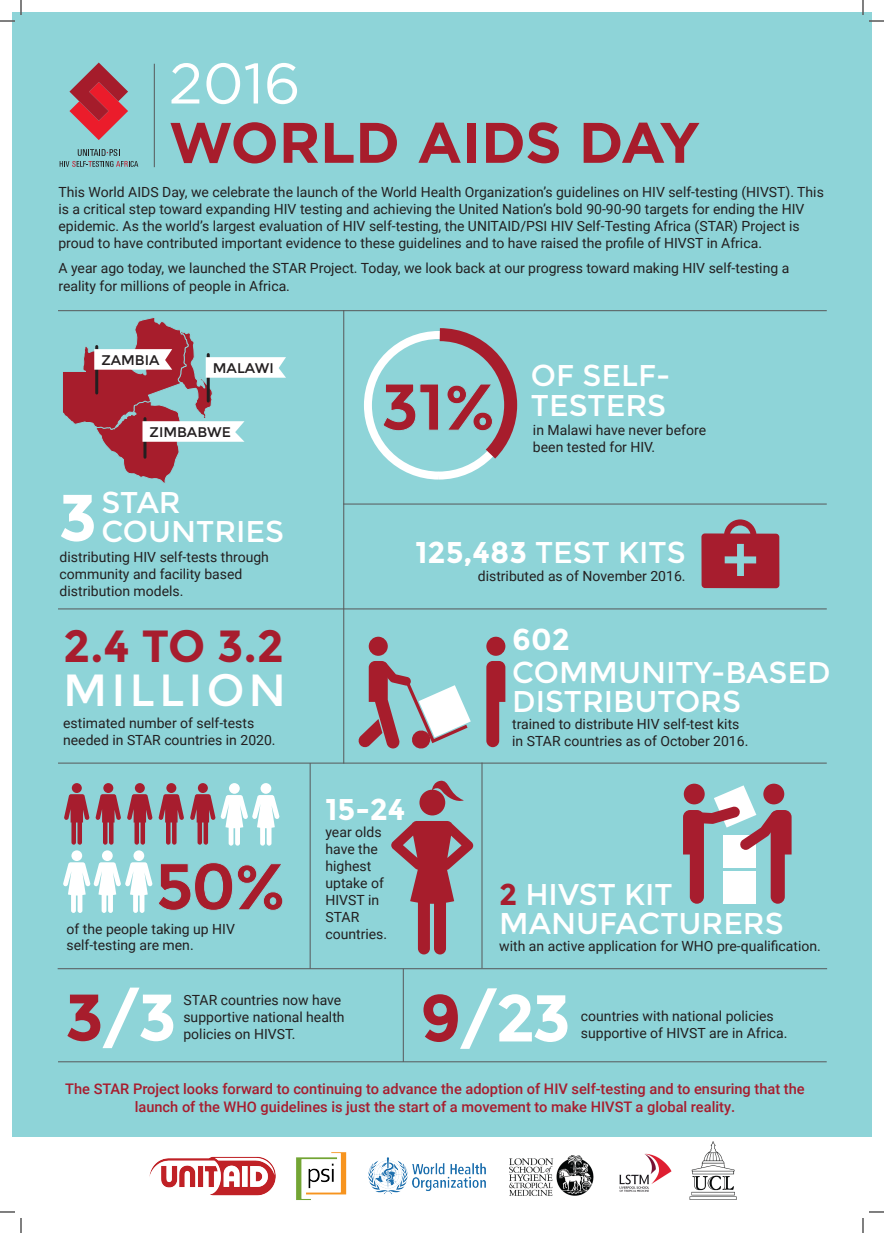
<style>
.page{position:relative;width:884px;height:1233px;background:#fff}
.page>*{position:absolute;margin:0;border:0;box-sizing:border-box;transform-origin:0 0}
.t1{font:700 66px "Montserrat";color:#fff}
.t2{font:700 66px "Montserrat";color:#a71d2c}
.t3{font:700 57px "Gotham";color:#a71d2c}
.t4{font:57px "Gotham";color:#fff}
.t5{font:700 45px/43px "Montserrat";color:#a71d2e}
.t6{font:30px/29.2px "Montserrat";color:#fff}
.t7{font:700 30px "Montserrat";color:#fff}
.t8{font:500 14.6px/18px "Roboto";color:#a71d2e;text-align:center}
.t9{font:14px/17px "Roboto";color:#231f20}
.t10{font:14px "Montserrat";color:#231f20}
.s1{font-weight:400;color:#fff}
.s2{font-weight:700}
.s3{font-weight:700;color:#a71d2e}
.s4{color:#a71d2c}
.s5{font-size:15px}
</style>
<div class="page">
<div style="left:12px;top:12px;width:860px;height:1124px;background:#8ed4d8"></div>
<hr style="left:58px;top:310px;width:769px;height:1px;background:#57585a">
<hr style="left:343px;top:310px;width:1px;height:453px;background:#57585a">
<hr style="left:154px;top:64px;width:1px;height:103px;background:#57585a">
<svg style="left:69px;top:63px;width:59px;height:77px"></svg>
<svg style="left:60px;top:149px;width:78px;height:18px"></svg>
<hr style="left:343px;top:503px;width:484px;height:1px;background:#57585a">
<hr style="left:58px;top:608px;width:769px;height:1px;background:#57585a">
<hr style="left:58px;top:762px;width:769px;height:1px;background:#57585a">
<hr style="left:310px;top:763px;width:1px;height:205px;background:#57585a">
<hr style="left:481px;top:762px;width:1px;height:206px;background:#57585a">
<hr style="left:58px;top:968px;width:769px;height:1px;background:#57585a">
<hr style="left:58px;top:1061px;width:769px;height:1px;background:#57585a">
<hr style="left:403px;top:968px;width:1px;height:93px;background:#57585a">
<svg style="left:364px;top:328px;width:154px;height:152px"></svg>
<div style="left:72px;top:783px;width:10px;height:10px;background:#a71d2e;border-radius:50%"></div>
<div style="left:103px;top:783px;width:10px;height:10px;background:#a71d2e;border-radius:50%"></div>
<svg style="left:64px;top:794px;width:57px;height:50px"></svg>
<div style="left:135px;top:783px;width:10px;height:10px;background:#a71d2e;border-radius:50%"></div>
<div style="left:166px;top:783px;width:10px;height:10px;background:#a71d2e;border-radius:50%"></div>
<svg style="left:127px;top:794px;width:57px;height:50px"></svg>
<div style="left:198px;top:783px;width:10px;height:10px;background:#a71d2e;border-radius:50%"></div>
<div style="left:71px;top:850px;width:11px;height:11px;background:#fff;border-radius:50%"></div>
<div style="left:102px;top:850px;width:11px;height:11px;background:#fff;border-radius:50%"></div>
<div style="left:133px;top:850px;width:11px;height:11px;background:#fff;border-radius:50%"></div>
<div style="left:229px;top:783px;width:11px;height:10px;background:#fff;border-radius:50%"></div>
<div style="left:260px;top:783px;width:11px;height:10px;background:#fff;border-radius:50%"></div>
<svg style="left:190px;top:794px;width:90px;height:51px"></svg>
<svg style="left:701px;top:519px;width:78px;height:69px"></svg>
<img style="left:138px;top:1136px;width:607px;height:64px">
<svg style="left:63px;top:862px;width:90px;height:51px"></svg>
<div style="left:486px;top:636px;width:19px;height:20px;background:#a71d2c;border-radius:50%"></div>
<div style="left:369px;top:636px;width:19px;height:20px;background:#a71d2c;border-radius:50%"></div>
<svg style="left:486px;top:661px;width:19px;height:86px"></svg>
<svg style="left:358px;top:661px;width:113px;height:88px"></svg>
<svg style="left:763px;top:783px;width:21px;height:21px"></svg>
<svg style="left:684px;top:783px;width:21px;height:21px"></svg>
<svg style="left:683px;top:785px;width:109px;height:118px"></svg>
<svg style="left:391px;top:821px;width:82px;height:133px"></svg>
<svg style="left:419px;top:780px;width:45px;height:35px"></svg>
<svg style="left:63px;top:317px;width:223px;height:166px"></svg>
<svg style="left:0;top:1211px;width:15px;height:1px"></svg>
<svg style="left:869px;top:1211px;width:15px;height:1px"></svg>
<svg style="left:0;top:0;width:22px;height:22px"></svg>
<svg style="left:20px;top:1218px;width:2px;height:15px"></svg>
<svg style="left:862px;top:0;width:22px;height:22px"></svg>
<svg style="left:862px;top:1218px;width:2px;height:15px"></svg>
<p class="t4" style="left:169px;top:52px;width:133px">2016</p>
<p class="t3" style="left:169px;top:110px;width:533px">WORLD AIDS DAY</p>
<p class="t9" style="left:58px;top:183px;width:767px">This World AIDS Day, we celebrate the launch of the World Health Organization’s guidelines on HIV self-testing (HIVST). This is a critical step toward expanding HIV testing and achieving the United Nation’s bold 90-90-90 targets for ending the HIV epidemic. As the world’s largest evaluation of HIV self-testing, the UNITAID/PSI HIV Self-Testing Africa (STAR) Project is proud to have contributed important evidence to these guidelines and to have raised the profile of HIVST in Africa.</p>
<p class="t9" style="left:58px;top:259px;width:732px;line-height:18px">A year ago today, we launched the STAR Project. Today, we look back at our progress toward making HIV self-testing a reality for millions of people in Africa.</p>
<p class="t10" style="left:101px;top:351px;width:60px">ZAMBIA</p>
<p class="t10" style="left:213px;top:359px;width:63px">MALAWI</p>
<p class="t10" style="left:150px;top:423px;width:83px">ZIMBABWE</p>
<p class="t1" style="left:58px;top:478px;width:41px">3</p>
<p class="t6" style="left:101px;top:488px;width:184px">STAR<br>COUNTRIES</p>
<p class="t9" style="left:60px;top:548px;width:211px">distributing HIV self-tests through community and facility based distribution models.</p>
<p class="t5" style="left:63px;top:625px;width:224px">2.4 TO 3.2<br><span class="s1">MILLION</span></p>
<p class="t9" style="left:63px;top:714px;width:214px">estimated number of self-tests needed in STAR countries in 2020.</p>
<p class="t2" style="left:155px;top:847px;width:134px">50%</p>
<p class="t9" style="left:67px;top:919px;width:170px">of the people taking up HIV</p>
<p class="t9" style="left:67px;top:936px;width:129px">self-testing are men.</p>
<p class="t2" style="left:380px;top:367px;width:118px">31%</p>
<p class="t6" style="left:531px;top:361px;width:141px">OF SELF-<br>TESTERS</p>
<p class="t9" style="left:533px;top:420px;width:175px">in Malawi have never before been tested for HIV.</p>
<p class="t6" style="left:415px;top:538px;width:272px"><span class="s2">125,483</span> TEST KITS</p>
<p class="t9" style="left:478px;top:567px;width:209px">distributed as of November 2016.</p>
<p class="t7" style="left:325px;top:791px;width:82px">15-24</p>
<p class="t9" style="left:325px;top:822px;width:63px">year olds have the highest uptake of<br>HIVST in<br>STAR countries.</p>
<p class="t7" style="left:512px;top:621px;width:59px">602</p>
<p class="t6" style="left:512px;top:658px;width:320px">COMMUNITY-BASED<br>DISTRIBUTORS</p>
<p class="t9" style="left:512px;top:715px;width:238px">trained to distribute HIV self-test kits in STAR countries as of October 2016.</p>
<p class="t6" style="left:499px;top:879px;width:286px"><span class="s3">2</span> HIVST KIT<br>MANUFACTURERS</p>
<p class="t9" style="left:499px;top:936px;width:323px">with an active application for WHO pre-qualification.</p>
<p class="t1" style="left:65px;top:978px;width:113px"><span class="s4">3</span>/3</p>
<p class="t1" style="left:420px;top:979px;width:153px"><span class="s4">9</span>/23</p>
<p class="t9" style="left:183px;top:990px;width:163px">STAR countries now have supportive national health policies on HIVST.</p>
<p class="t9" style="left:581px;top:1006px;width:208px">countries with national policies supportive of HIVST are in Africa.</p>
<p class="t8" style="left:65px;top:1079px;width:741px">The STAR Project looks forward to continuing to advance the adoption of HIV self-testing and to ensuring that the launch of the WHO guidelines is just the start of a movement to make HIVST a global reality<span class="s5">.</span></p>
</div>
